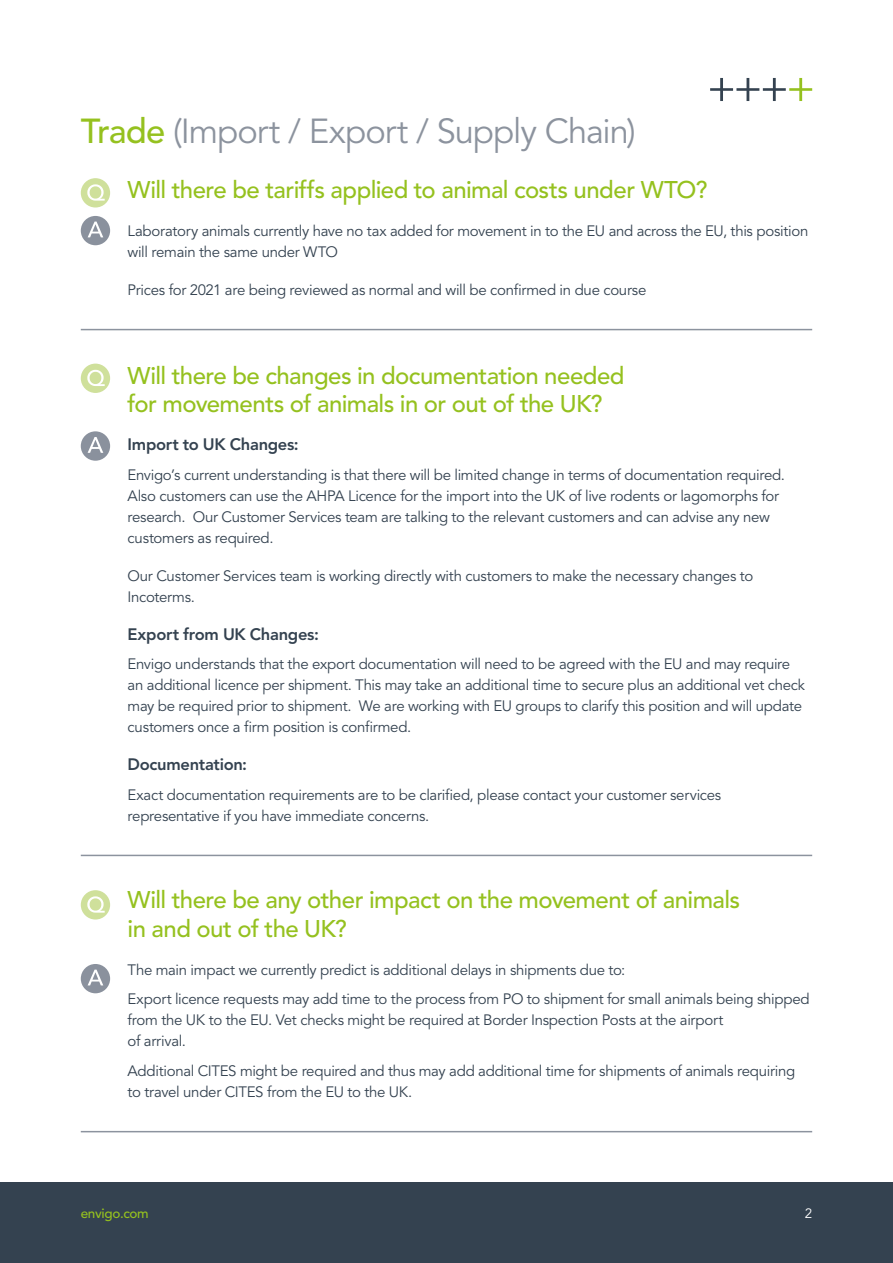
<style>
.page{position:relative;width:893px;height:1263px;background:#fff}
.page>*{position:absolute;margin:0;border:0;box-sizing:border-box;transform-origin:0 0}
.t1{font:34.5px "Avenir LT Std";letter-spacing:-.03em;color:#8c939e}
.t2{font:500 24px/28.5px "Avenir LT Std";letter-spacing:-.025em;color:#95c11f}
.t3{font:800 16.5px "Avenir LT Std";letter-spacing:-.02em;color:#344250}
.t4{font:15px/21px "Avenir LT Std";letter-spacing:-.02em;color:#344250}
.t5{font:500 13.5px "Avenir LT Std";letter-spacing:-.025em;color:#95c11f}
.t6{font:13.5px "Avenir LT Std";color:#fff}
.s1{font-weight:500;color:#95c11f}
</style>
<div class="page">
<div style="left:0;top:1182px;width:893px;height:81px;background:#344250"></div>
<div style="left:81px;top:216px;width:29px;height:29px;background:#8a919d;border-radius:50%"></div>
<svg style="left:88px;top:222px;width:15px;height:15px"></svg>
<div style="left:81px;top:431px;width:29px;height:30px;background:#8a919d;border-radius:50%"></div>
<svg style="left:88px;top:437px;width:15px;height:16px"></svg>
<div style="left:81px;top:178px;width:29px;height:29px;background:#cfe09b;border-radius:50%"></div>
<svg style="left:87px;top:184px;width:18px;height:17px"></svg>
<div style="left:81px;top:364px;width:29px;height:29px;background:#cfe09b;border-radius:50%"></div>
<svg style="left:87px;top:370px;width:18px;height:16px"></svg>
<hr style="left:81px;top:329px;width:731px;height:1px;background:#8c939e">
<hr style="left:81px;top:855px;width:731px;height:1px;background:#8c939e">
<svg style="left:710px;top:78px;width:102px;height:23px"></svg>
<div style="left:81px;top:964px;width:29px;height:29px;background:#8a919d;border-radius:50%"></div>
<svg style="left:88px;top:969px;width:15px;height:16px"></svg>
<div style="left:81px;top:890px;width:29px;height:29px;background:#cfe09b;border-radius:50%"></div>
<svg style="left:87px;top:896px;width:18px;height:17px"></svg>
<hr style="left:81px;top:1131px;width:731px;height:1px;background:#8c939e">
<h1 class="t1" style="left:81px;top:111px;width:556px"><span class="s1">Trade</span> (Import / Export / Supply Chain)</h1>
<h2 class="t2" style="left:128px;top:176px;width:581px">Will there be tariffs applied to animal costs under WTO?</h2>
<p class="t4" style="left:128px;top:221px;width:682px">Laboratory animals currently have no tax added for movement in to the EU and across the EU, this position will remain the same under WTO</p>
<p class="t4" style="left:128px;top:280px;width:520px">Prices for 2021 are being reviewed as normal and will be confirmed in due course</p>
<h2 class="t2" style="left:128px;top:362px;width:498px">Will there be changes in documentation needed for movements of animals in or out of the UK?</h2>
<p class="t3" style="left:128px;top:435px;width:173px">Import to UK Changes:</p>
<p class="t4" style="left:128px;top:464px;width:659px">Envigo’s current understanding is that there will be limited change in terms of documentation required.<br>Also customers can use the AHPA Licence for the import into the UK of live rodents or lagomorphs for research. Our Customer Services team are talking to the relevant customers and can advise any new customers as required.</p>
<p class="t4" style="left:128px;top:565px;width:627px">Our Customer Services team is working directly with customers to make the necessary changes to<br>Incoterms.</p>
<p class="t3" style="left:128px;top:624px;width:193px">Export from UK Changes:</p>
<p class="t4" style="left:128px;top:654px;width:679px">Envigo understands that the export documentation will need to be agreed with the EU and may require an additional licence per shipment. This may take an additional time to secure plus an additional vet check may be required prior to shipment. We are working with EU groups to clarify this position and will update customers once a firm position is confirmed.</p>
<p class="t3" style="left:128px;top:755px;width:121px">Documentation:</p>
<p class="t4" style="left:128px;top:784px;width:595px">Exact documentation requirements are to be clarified, please contact your customer services representative if you have immediate concerns.</p>
<h2 class="t2" style="left:128px;top:886px;width:614px">Will there be any other impact on the movement of animals in and out of the UK?</h2>
<p class="t4" style="left:128px;top:955px;width:684px;line-height:29.5px">The main impact we currently predict is additional delays in shipments due to:<br>Export licence requests may add time to the process from PO to shipment for small animals being shipped</p>
<p class="t4" style="left:128px;top:1010px;width:597px">from the UK to the EU. Vet checks might be required at Border Inspection Posts at the airport of arrival.</p>
<p class="t4" style="left:128px;top:1061px;width:669px">Additional CITES might be required and thus may add additional time for shipments of animals requiring to travel under CITES from the EU to the UK.</p>
<p class="t5" style="left:81px;top:1206px;width:70px">envigo.com</p>
<p class="t6" style="left:805px;top:1206px;width:9px">2</p>
</div>
